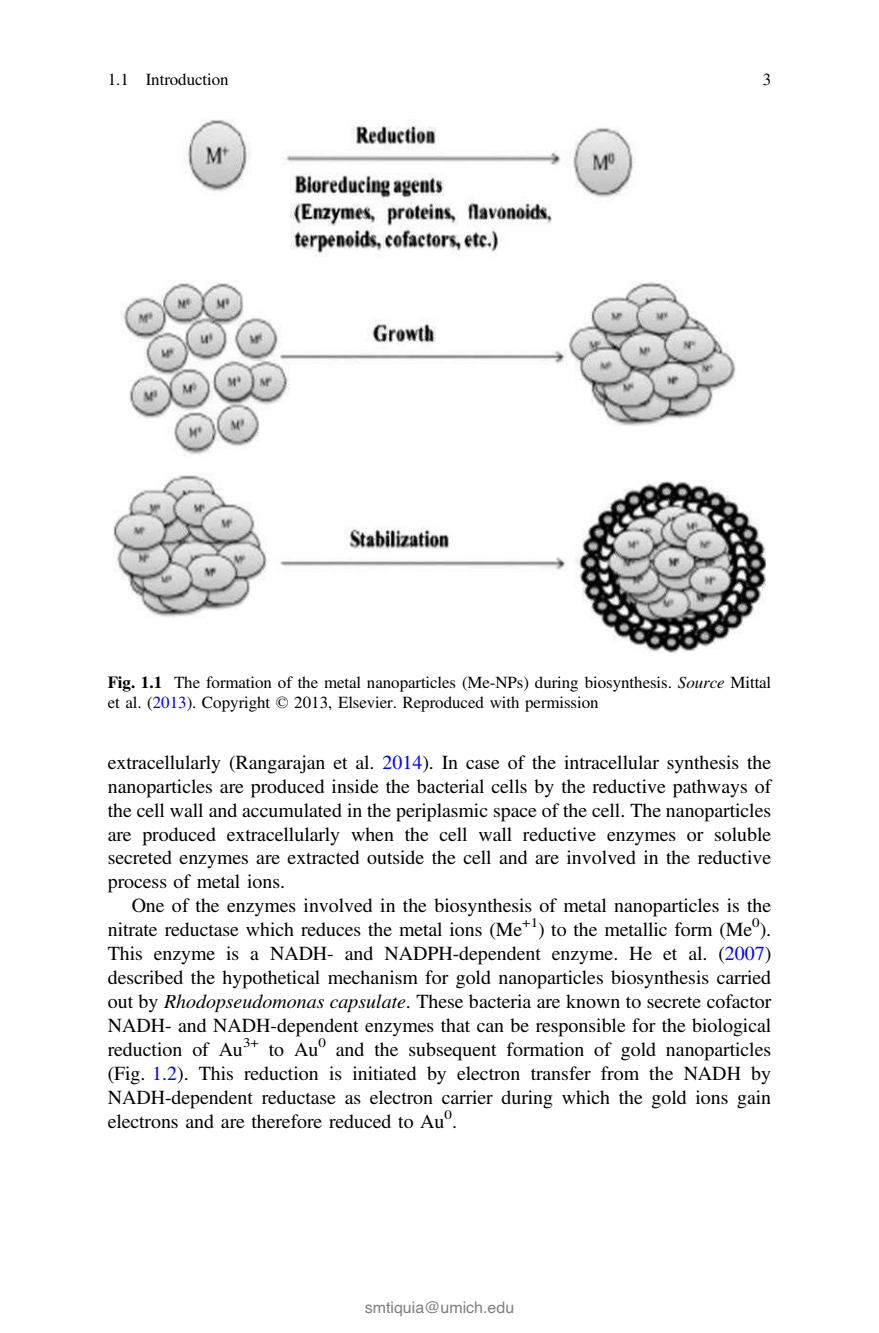
<style>
.page{position:relative;width:879px;height:1333px;background:#fff}
.page>*{position:absolute;margin:0;border:0;box-sizing:border-box;transform-origin:0 0}
.t1{font:20px/24px "Adv TT5 ada 87 cc";color:#000;text-align:justify}
.t2{font:17px/20px "Adv TT5 ada 87 cc";color:#000}
.t3{font:16px "Helvetica";color:#808080}
.s1{font-family:"Adv T Teeee 58 d 9.B"}
.s2{font-family:"Adv T Tf 2 e 4 df 62.I"}
.s3{color:#00f}
.s4{font-family:"Adv T Tec 369687"}
</style>
<div class="page">
<img style="left:113px;top:119px;width:652px;height:533px">
<p class="t2" style="left:108px;top:71px;width:122px">1.1 Introduction</p>
<p class="t2" style="left:763px;top:71px;width:10px">3</p>
<p class="t2" style="left:108px;top:674px;width:665px"><span class="s1">Fig. 1.1</span> The formation of the metal nanoparticles (Me-NPs) during biosynthesis. <span class="s2">Source</span> Mittal et al. (<span class="s3">2013</span>). Copyright <span class="s4">©</span> 2013, Elsevier. Reproduced with permission</p>
<p class="t1" style="left:108px;top:752px;width:665px">extracellularly (Rangarajan et al. <span class="s3">2014</span>). In case of the intracellular synthesis the nanoparticles are produced inside the bacterial cells by the reductive pathways of the cell wall and accumulated in the periplasmic space of the cell. The nanoparticles are produced extracellularly when the cell wall reductive enzymes or soluble secreted enzymes are extracted outside the cell and are involved in the reductive process of metal ions.</p>
<p class="t1" style="left:108px;top:895px;width:665px;text-indent:24px">One of the enzymes involved in the biosynthesis of metal nanoparticles is the nitrate reductase which reduces the metal ions (Me<sup>+1</sup>) to the metallic form (Me<sup>0</sup>).<br>This enzyme is a NADH- and NADPH-dependent enzyme. He et al. (<span class="s3">2007</span>) described the hypothetical mechanism for gold nanoparticles biosynthesis carried out by <span class="s2">Rhodopseudomonas capsulate</span>. These bacteria are known to secrete cofactor NADH- and NADH-dependent enzymes that can be responsible for the biological reduction of Au<sup>3+</sup> to Au<sup>0</sup> and the subsequent formation of gold nanoparticles (Fig. <span class="s3">1.2</span>). This reduction is initiated by electron transfer from the NADH by NADH-dependent reductase as electron carrier during which the gold ions gain electrons and are therefore reduced to Au<sup>0</sup>.</p>
<p class="t3" style="left:365px;top:1301px;width:151px">smtiquia@umich.edu</p>
</div>
